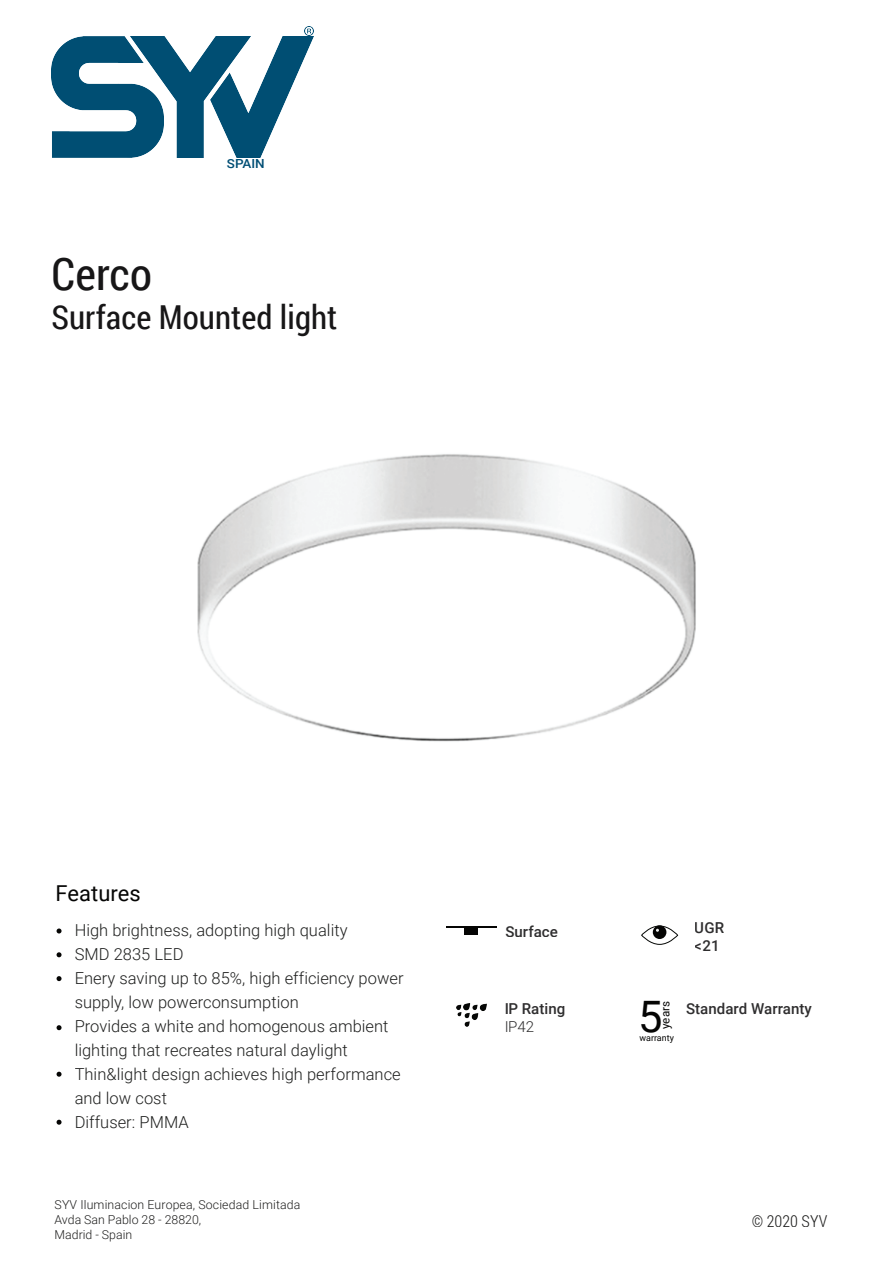
<style>
.page{position:relative;width:893px;height:1263px;background:#fff}
.page>*{position:absolute;margin:0;border:0;box-sizing:border-box;transform-origin:0 0}
.t1{font:45px "Roboto Condensed";letter-spacing:.005em;color:#171617}
.t2{font:43.35px "Roboto";color:#050504}
.t3{font:33px "Roboto Condensed";letter-spacing:.005em;color:#171617}
.t4{font:21.9px "Roboto";letter-spacing:.005em;color:#050504}
.t5{font:300 16.5px/24px "Roboto";letter-spacing:.005em;color:#040504}
.t6{font:300 16.5px "Roboto Condensed";letter-spacing:.005em;color:#050504}
.t7{font:500 15.15px/18.1px "Roboto";letter-spacing:.005em;color:#171617}
.t8{font:300 15.15px "Roboto";color:#171617}
.t9{font:500 12.6px "Roboto";color:#004e74;scale:1.07 1}
.t10{font:300 12.3px/14.9px "Roboto";letter-spacing:.01em;color:#050504}
.t11{font:11.7px "Roboto";letter-spacing:.005em;color:#050504}
.t12{font:8.85px "Roboto";letter-spacing:.005em;color:#050504}
</style>
<div class="page">
<svg style="left:57px;top:928px;width:5px;height:5px"></svg>
<svg style="left:57px;top:976px;width:5px;height:5px"></svg>
<svg style="left:57px;top:1025px;width:5px;height:5px"></svg>
<svg style="left:57px;top:1072px;width:5px;height:5px"></svg>
<svg style="left:57px;top:1120px;width:5px;height:5px"></svg>
<img style="left:456px;top:1003px;width:30px;height:23px">
<hr style="left:446px;top:926px;width:50px;height:2px;background:#050504">
<div style="left:464px;top:927px;width:14px;height:8px;background:#050504"></div>
<img style="left:250px;top:37px;width:63px;height:120px">
<img style="left:163px;top:37px;width:87px;height:120px">
<img style="left:52px;top:37px;width:111px;height:120px">
<svg style="left:305px;top:27px;width:8px;height:8px"></svg>
<svg style="left:57px;top:952px;width:5px;height:5px"></svg>
<img style="left:197px;top:454px;width:499px;height:288px">
<div style="left:653px;top:925px;width:13px;height:14px;background:#050504;border-radius:50%"></div>
<div style="left:641px;top:926px;width:37px;height:18px;border:1px solid #050705;border-radius:50%"></div>
<p class="t9" style="left:227px;top:155px;width:37px">SPAIN</p>
<h1 class="t1" style="left:52px;top:242px;width:102px">Cerco</h1>
<h3 class="t3" style="left:52px;top:295px;width:287px">Surface Mounted light</h3>
<h3 class="t4" style="left:56px;top:878px;width:87px">Features</h3>
<p class="t5" style="left:75px;top:918px;width:331px">High brightness, adopting high quality<br>SMD 2835 LED<br>Enery saving up to 85%, high efficiency power supply, low powerconsumption<br>Provides a white and homogenous ambient lighting that recreates natural daylight<br>Thin&amp;light design achieves high performance and low cost<br>Diffuser: PMMA</p>
<p class="t10" style="left:55px;top:1197px;width:247px">SYV Iluminacion Europea, Sociedad Limitada<br>Avda San Pablo 28 - 28820,<br>Madrid - Spain</p>
<p class="t7" style="left:505px;top:922px;width:54px">Surface</p>
<p class="t7" style="left:695px;top:918px;width:31px">UGR &lt;21</p>
<h2 class="t2" style="left:638px;top:986px;width:26px">5</h2>
<p class="t11" style="left:657px;top:1029px;width:29px;rotate:-90deg">years</p>
<p class="t12" style="left:639px;top:1032px;width:36px">warranty</p>
<p class="t7" style="left:504px;top:999px;width:63px">IP Rating</p>
<p class="t7" style="left:686px;top:999px;width:127px">Standard Warranty</p>
<p class="t8" style="left:504px;top:1016px;width:32px">IP42</p>
<p class="t6" style="left:752px;top:1209px;width:77px">© 2020 SYV</p>
</div>
